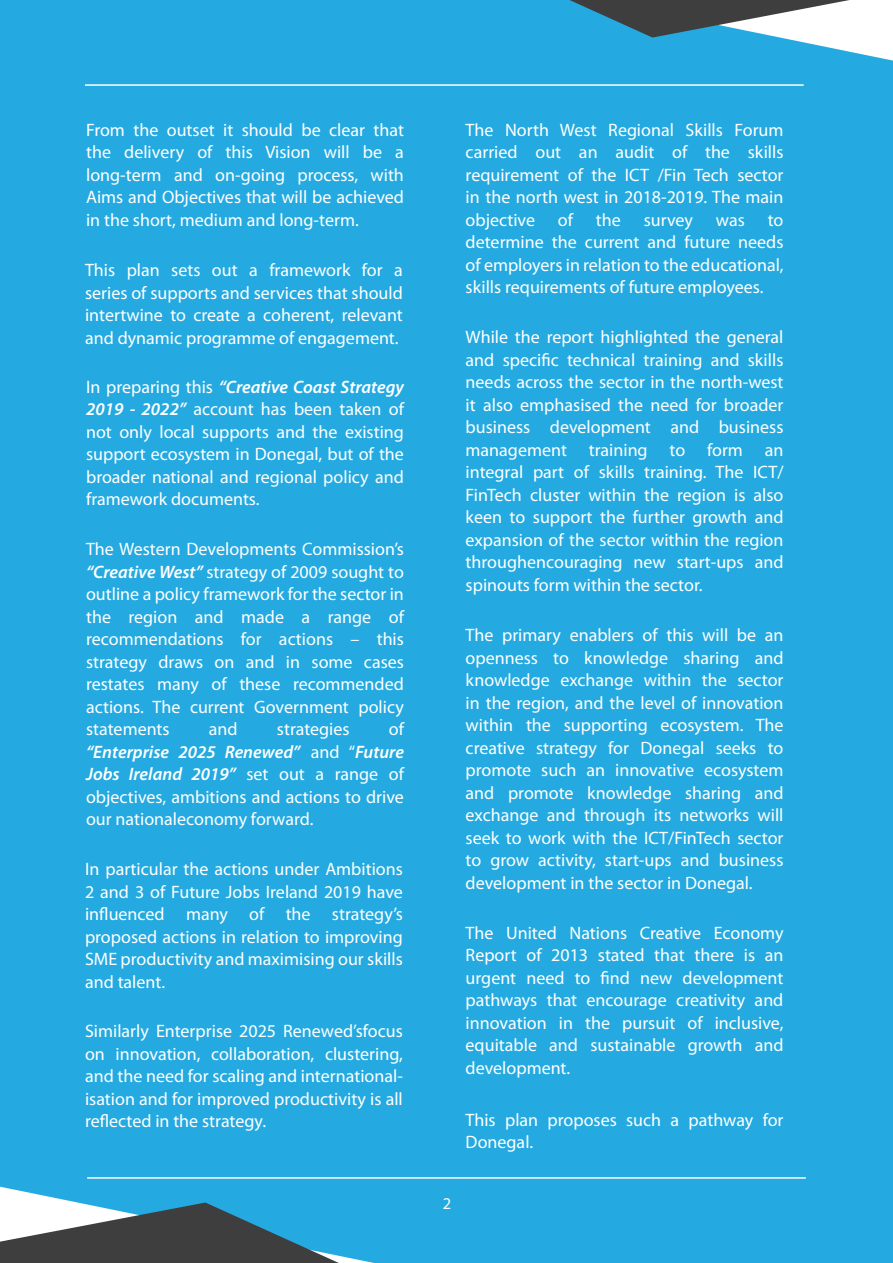
<style>
.page{position:relative;width:893px;height:1263px;background:#24aae1}
.page>*{position:absolute;margin:0;border:0;box-sizing:border-box;transform-origin:0 0}
.t1{font:18px/22.5px "Myriad Pro";color:#fff}
.t2{font:italic 600 18px "Myriad Pro";color:#fff}
.t3{font:16.5px "Myriad Pro";color:#fff}
.s1{font-weight:600;font-style:italic}
.s2{font-weight:400;font-style:normal}
</style>
<div class="page">
<svg style="left:0;top:1187px;width:374px;height:76px"></svg>
<svg style="left:570px;top:0;width:323px;height:61px"></svg>
<hr style="left:85px;top:84px;width:719px;height:2px;background:#fff">
<hr style="left:87px;top:1177px;width:719px;height:2px;background:#fff">
<p class="t1" style="left:86px;top:118px;width:319px">From the outset it should be clear that the delivery of this Vision will be a</p>
<p class="t1" style="left:86px;top:163px;width:319px;text-align:justify">long-term and on-going process, with Aims and Objectives that will be achieved in the short, medium and long-term.</p>
<p class="t1" style="left:85px;top:259px;width:319px">This plan sets out a framework for a</p>
<p class="t1" style="left:85px;top:281px;width:319px">series of supports and services that should</p>
<p class="t1" style="left:85px;top:304px;width:319px">intertwine to create a coherent, relevant and dynamic programme of engagement.</p>
<p class="t1" style="left:86px;top:375px;width:319px;text-align:justify">In preparing this <span class="s1">“Creative Coast Strategy 2019 - 2022”</span> account has been taken of not only local supports and the existing</p>
<p class="t1" style="left:86px;top:443px;width:319px">support ecosystem in Donegal, but of the</p>
<p class="t1" style="left:86px;top:465px;width:319px">broader national and regional policy and framework documents.</p>
<p class="t1" style="left:86px;top:538px;width:319px;text-align:justify">The Western Developments Commission’s <span class="s1">“Creative West”</span> strategy of 2009 sought to outline a policy framework for the sector in</p>
<p class="t1" style="left:86px;top:605px;width:319px">the region and made a range of</p>
<p class="t1" style="left:86px;top:628px;width:319px">recommendations for actions – this</p>
<p class="t1" style="left:86px;top:650px;width:319px">strategy draws on and in some cases</p>
<p class="t1" style="left:86px;top:673px;width:319px">restates many of these recommended</p>
<p class="t1" style="left:86px;top:695px;width:319px">actions. The current Government policy</p>
<p class="t1" style="left:86px;top:718px;width:85px">statements</p>
<p class="t1" style="left:209px;top:718px;width:30px">and</p>
<p class="t1" style="left:277px;top:718px;width:74px">strategies</p>
<p class="t1" style="left:389px;top:718px;width:17px">of</p>
<p class="t2" style="left:86px;top:740px;width:319px">“Enterprise 2025 Renewed” <span class="s2">and “</span>Future</p>
<p class="t2" style="left:86px;top:763px;width:319px">Jobs Ireland 2019” <span class="s2">set out a range of</span></p>
<p class="t1" style="left:86px;top:785px;width:319px">objectives, ambitions and actions to drive our nationaleconomy forward.</p>
<p class="t1" style="left:85px;top:857px;width:319px">In particular the actions under Ambitions<br>2 and 3 of Future Jobs Ireland 2019 have</p>
<p class="t1" style="left:85px;top:902px;width:319px">influenced many of the strategy’s</p>
<p class="t1" style="left:85px;top:925px;width:319px;text-align:justify">proposed actions in relation to improving SME productivity and maximising our skills and talent.</p>
<p class="t1" style="left:85px;top:1020px;width:319px;text-align:justify">Similarly Enterprise 2025 Renewed’sfocus on innovation, collaboration, clustering, and the need for scaling and international&shy;isation and for improved productivity is all reflected in the strategy.</p>
<p class="t1" style="left:466px;top:118px;width:319px">The North West Regional Skills Forum</p>
<p class="t1" style="left:466px;top:141px;width:319px">carried out an audit of the skills</p>
<p class="t1" style="left:466px;top:163px;width:319px">requirement of the ICT /Fin Tech sector in the north west in 2018-2019. The main</p>
<p class="t1" style="left:466px;top:208px;width:71px">objective</p>
<p class="t1" style="left:558px;top:208px;width:17px">of</p>
<p class="t1" style="left:596px;top:208px;width:26px">the</p>
<p class="t1" style="left:644px;top:208px;width:51px">survey</p>
<p class="t1" style="left:716px;top:208px;width:30px">was</p>
<p class="t1" style="left:768px;top:208px;width:17px">to</p>
<p class="t1" style="left:466px;top:231px;width:319px">determine the current and future needs</p>
<p class="t1" style="left:466px;top:253px;width:319px">of employers in relation to the educational, skills requirements of future employees.</p>
<p class="t1" style="left:466px;top:326px;width:319px;text-align:justify">While the report highlighted the general and specific technical training and skills needs across the sector in the north-west it also emphasised the need for broader</p>
<p class="t1" style="left:466px;top:416px;width:319px">business development and business</p>
<p class="t1" style="left:466px;top:438px;width:319px">management training to form an</p>
<p class="t1" style="left:466px;top:461px;width:319px;text-align:justify">integral part of skills training. The ICT/ FinTech cluster within the region is also keen to support the further growth and expansion of the sector within the region throughencouraging new start-ups and spinouts form within the sector.</p>
<p class="t1" style="left:466px;top:623px;width:319px">The primary enablers of this will be an</p>
<p class="t1" style="left:466px;top:646px;width:319px;text-align:justify">openness to knowledge sharing and knowledge exchange within the sector in the region, and the level of innovation within the supporting ecosystem. The</p>
<p class="t1" style="left:466px;top:736px;width:319px">creative strategy for Donegal seeks to</p>
<p class="t1" style="left:466px;top:758px;width:319px">promote such an innovative ecosystem and promote knowledge sharing and</p>
<p class="t1" style="left:466px;top:803px;width:319px;text-align:justify">exchange and through its networks will seek to work with the ICT/FinTech sector to grow activity, start-ups and business</p>
<p class="t1" style="left:466px;top:871px;width:288px">development in the sector in Donegal.</p>
<p class="t1" style="left:466px;top:921px;width:319px">The United Nations Creative Economy</p>
<p class="t1" style="left:466px;top:944px;width:319px">Report of 2013 stated that there is an</p>
<p class="t1" style="left:466px;top:966px;width:319px">urgent need to find new development pathways that encourage creativity and</p>
<p class="t1" style="left:466px;top:1011px;width:319px">innovation in the pursuit of inclusive,</p>
<p class="t1" style="left:466px;top:1034px;width:319px">equitable and sustainable growth and</p>
<p class="t1" style="left:466px;top:1056px;width:106px">development.</p>
<p class="t1" style="left:466px;top:1108px;width:319px">This plan proposes such a pathway for</p>
<p class="t1" style="left:466px;top:1130px;width:69px">Donegal.</p>
<p class="t3" style="left:443px;top:1193px;width:10px">2</p>
</div>
